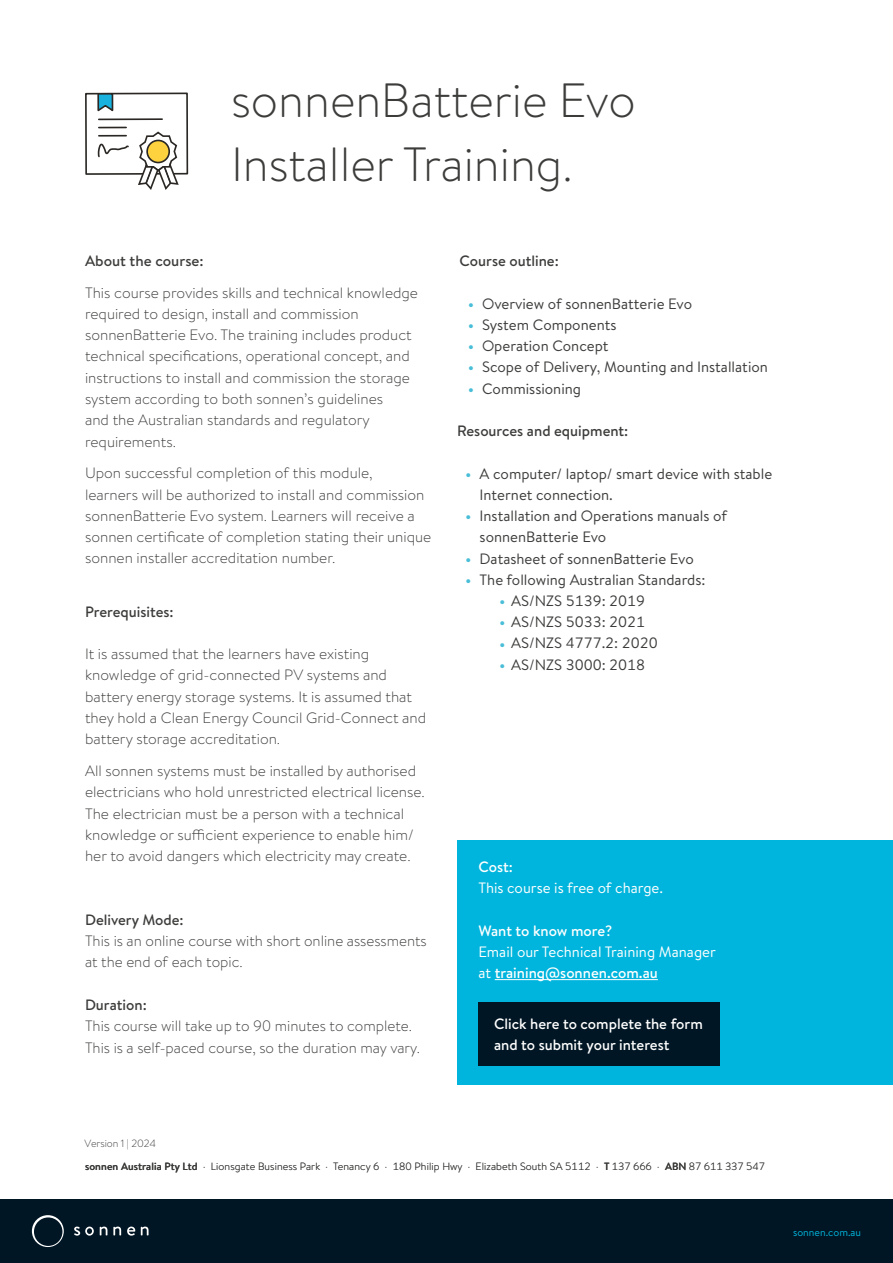
<style>
.page{position:relative;width:893px;height:1263px;background:#fff}
.page>*{position:absolute;margin:0;border:0;box-sizing:border-box;transform-origin:0 0}
.t1{font:300 48px/63.8px "Brandon Text";color:#3c3c3b}
.t2{font:300 15px/21.3px "Brandon Text";color:#3c3c3b}
.t3{font:15px/21.3px "Brandon Text";color:#3c3c3b}
.t4{font:500 15px "Brandon Text";color:#3c3c3b}
.t5{font:15px/21.3px "Brandon Text";color:#fff}
.t6{font:500 15px/21px "Brandon Text";color:#fff}
.t7{font:300 10.5px "Brandon Text";letter-spacing:.01em;color:#3c3c3b}
.t8{font:10.5px "Brandon Text";color:#00b5dd}
.s1{font-weight:700;color:#49bed8}
.s2{font-weight:500}
</style>
<div class="page">
<svg style="left:85px;top:93px;width:103px;height:97px"></svg>
<div style="left:0;top:1199px;width:893px;height:64px;background:#001624"></div>
<svg style="left:74px;top:1226px;width:20px;height:9px"></svg>
<svg style="left:100px;top:1226px;width:7px;height:9px"></svg>
<svg style="left:113px;top:1226px;width:8px;height:9px"></svg>
<svg style="left:127px;top:1226px;width:8px;height:9px"></svg>
<svg style="left:141px;top:1226px;width:8px;height:9px"></svg>
<svg style="left:32px;top:1215px;width:32px;height:32px"></svg>
<div style="left:457px;top:840px;width:436px;height:244px;background:#00b5dd"></div>
<hr style="left:495px;top:979px;width:163px;height:1px;background:#fff">
<div style="left:478px;top:1002px;width:242px;height:64px;background:#001624"></div>
<h1 class="t1" style="left:231px;top:67px;width:406px">sonnenBatterie Evo<br>Installer Training.</h1>
<p class="t4" style="left:85px;top:250px;width:120px">About the course:</p>
<p class="t2" style="left:85px;top:281px;width:334px">This course provides skills and technical knowledge required to design, install and commission sonnenBatterie Evo. The training includes product technical specifications, operational concept, and instructions to install and commission the storage system according to both sonnen’s guidelines<br>and the Australian standards and regulatory requirements.</p>
<p class="t2" style="left:85px;top:462px;width:348px">Upon successful completion of this module,<br>learners will be authorized to install and commission sonnenBatterie Evo system. Learners will receive a sonnen certificate of completion stating their unique sonnen installer accreditation number.</p>
<p class="t4" style="left:85px;top:601px;width:90px">Prerequisites:</p>
<p class="t2" style="left:85px;top:643px;width:343px">It is assumed that the learners have existing knowledge of grid-connected PV systems and battery energy storage systems. It is assumed that they hold a Clean Energy Council Grid-Connect and battery storage accreditation.</p>
<p class="t2" style="left:85px;top:760px;width:341px">All sonnen systems must be installed by authorised electricians who hold unrestricted electrical license.<br>The electrician must be a person with a technical knowledge or sufficient experience to enable him/ her to avoid dangers which electricity may create.</p>
<p class="t4" style="left:85px;top:909px;width:100px">Delivery Mode:</p>
<p class="t2" style="left:85px;top:930px;width:343px">This is an online course with short online assessments at the end of each topic.</p>
<p class="t4" style="left:85px;top:994px;width:63px">Duration:</p>
<p class="t2" style="left:85px;top:1015px;width:337px">This course will take up to 90 minutes to complete.<br>This is a self-paced course, so the duration may vary.</p>
<p class="t4" style="left:460px;top:250px;width:101px">Course outline:</p>
<p class="t3" style="left:468px;top:292px;width:225px"><span class="s1">•</span> Overview of sonnenBatterie Evo</p>
<p class="t3" style="left:468px;top:313px;width:150px"><span class="s1">•</span> System Components</p>
<p class="t3" style="left:468px;top:335px;width:142px"><span class="s1">•</span> Operation Concept</p>
<p class="t3" style="left:468px;top:356px;width:301px"><span class="s1">•</span> Scope of Delivery, Mounting and Installation</p>
<p class="t3" style="left:468px;top:377px;width:114px"><span class="s1">•</span> Commissioning</p>
<p class="t4" style="left:457px;top:421px;width:173px">Resources and equipment:</p>
<p class="t3" style="left:480px;top:462px;width:294px;text-indent:-14px"><span class="s1">•</span> A computer/ laptop/ smart device with stable<br>Internet connection.</p>
<p class="t3" style="left:480px;top:505px;width:249px;text-indent:-14px"><span class="s1">•</span> Installation and Operations manuals of sonnenBatterie Evo</p>
<p class="t3" style="left:466px;top:547px;width:230px"><span class="s1">•</span> Datasheet of sonnenBatterie Evo</p>
<p class="t3" style="left:466px;top:568px;width:241px"><span class="s1">•</span> The following Australian Standards:</p>
<p class="t3" style="left:500px;top:590px;width:147px"><span class="s1">•</span> AS/NZS 5139: 2019</p>
<p class="t3" style="left:500px;top:611px;width:147px"><span class="s1">•</span> AS/NZS 5033: 2021</p>
<p class="t3" style="left:500px;top:632px;width:160px"><span class="s1">•</span> AS/NZS 4777.2: 2020</p>
<p class="t3" style="left:500px;top:653px;width:147px"><span class="s1">•</span> AS/NZS 3000: 2018</p>
<p class="t6" style="left:478px;top:856px;width:36px">Cost:</p>
<p class="t5" style="left:478px;top:877px;width:186px">This course is free of charge.</p>
<p class="t6" style="left:478px;top:919px;width:135px">Want to know more?</p>
<p class="t5" style="left:478px;top:940px;width:239px">Email our Technical Training Manager at <span class="s2">training@sonnen.com.au</span></p>
<p class="t6" style="left:494px;top:1013px;width:210px">Click here to complete the form and to submit your interest</p>
<p class="t7" style="left:84px;top:1136px;width:73px">Version 1 | 2024</p>
<p class="t7" style="left:85px;top:1159px;width:681px"><span class="s2">sonnen Australia Pty Ltd</span> · Lionsgate Business Park · Tenancy 6 · 180 Philip Hwy · Elizabeth South SA 5112 · <span class="s2">T</span> 137 666 · <span class="s2">ABN</span> 87 611 337 547</p>
<p class="t8" style="left:793px;top:1225px;width:69px">sonnen.com.au</p>
</div>
